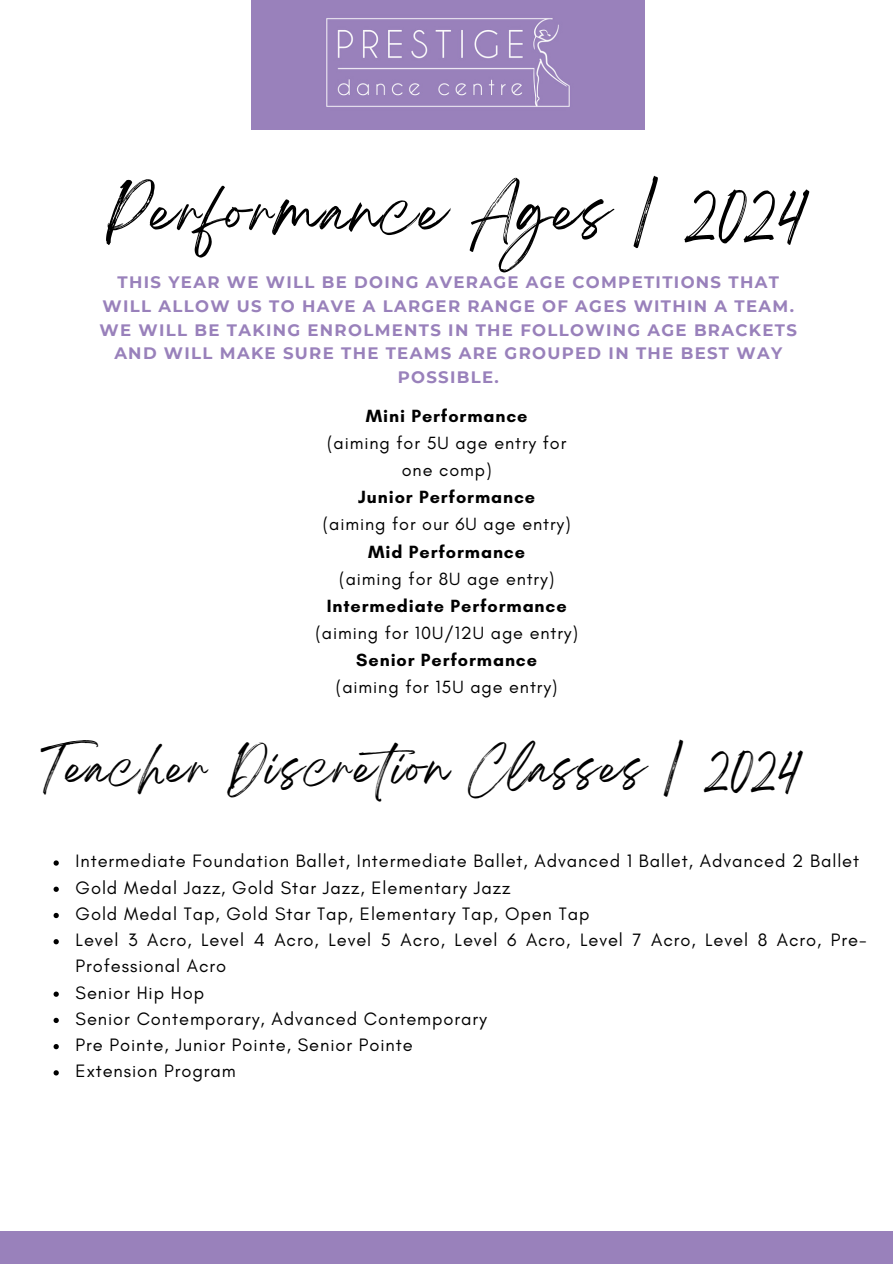
<style>
.page{position:relative;width:893px;height:1264px;background:#fff}
.page>*{position:absolute;margin:0;border:0;box-sizing:border-box;transform-origin:0 0}
.t1{font:50.25px "Breathing";letter-spacing:.05em;color:#000}
.t2{font:39.75px "Breathing";letter-spacing:.05em;color:#000}
.t3{font:18.3px/26.2px "Glacial Indifference";letter-spacing:.05em;color:#000}
.t4{font:18px/27px "Glacial Indifference";letter-spacing:.05em;color:#000;text-align:center}
.t5{font:700 18px "Glacial Indifference";letter-spacing:.05em;color:#000}
.t6{font:700 16.5px/23.7px "Montserrat";letter-spacing:.08em;color:#9981bb;text-align:center}
</style>
<div class="page">
<div style="left:251px;top:0;width:394px;height:130px;background:#9981bb"></div>
<div style="left:0;top:1231px;width:892px;height:32px;background:#9981bb"></div>
<img style="left:326px;top:18px;width:244px;height:89px">
<svg style="left:54px;top:860px;width:5px;height:5px"></svg>
<svg style="left:54px;top:886px;width:5px;height:5px"></svg>
<svg style="left:54px;top:912px;width:5px;height:6px"></svg>
<svg style="left:54px;top:939px;width:5px;height:5px"></svg>
<svg style="left:54px;top:991px;width:5px;height:5px"></svg>
<svg style="left:54px;top:1017px;width:5px;height:6px"></svg>
<svg style="left:54px;top:1044px;width:5px;height:5px"></svg>
<svg style="left:54px;top:1070px;width:5px;height:5px"></svg>
<p class="t1" style="left:107px;top:196px;width:694px">Performance Ages | 2024</p>
<p class="t6" style="left:103px;top:270px;width:693px">THIS YEAR WE WILL BE DOING AVERAGE AGE COMPETITIONS THAT<br>WILL ALLOW US TO HAVE A LARGER RANGE OF AGES WITHIN A TEAM.</p>
<p class="t6" style="left:100px;top:318px;width:698px">WE WILL BE TAKING ENROLMENTS IN THE FOLLOWING AGE BRACKETS<br>AND WILL MAKE SURE THE TEAMS ARE GROUPED IN THE BEST WAY<br>POSSIBLE.</p>
<p class="t5" style="left:366px;top:405px;width:163px">Mini Performance</p>
<p class="t4" style="left:327px;top:429px;width:240px">(aiming for 5U age entry for one comp)</p>
<p class="t5" style="left:358px;top:486px;width:178px">Junior Performance</p>
<p class="t4" style="left:323px;top:510px;width:249px">(aiming for our 6U age entry)</p>
<p class="t5" style="left:368px;top:540px;width:158px">Mid Performance</p>
<p class="t4" style="left:339px;top:564px;width:216px">(aiming for 8U age entry)</p>
<p class="t5" style="left:327px;top:594px;width:241px">Intermediate Performance</p>
<p class="t4" style="left:315px;top:618px;width:264px">(aiming for 10U/12U age entry)</p>
<p class="t5" style="left:356px;top:648px;width:182px">Senior Performance</p>
<p class="t4" style="left:336px;top:672px;width:223px">(aiming for 15U age entry)</p>
<p class="t2" style="left:41px;top:755px;width:756px">Teacher Discretion Classes | 2024</p>
<p class="t3" style="left:76px;top:847px;width:785px">Intermediate Foundation Ballet, Intermediate Ballet, Advanced 1 Ballet, Advanced 2 Ballet</p>
<p class="t3" style="left:76px;top:874px;width:436px">Gold Medal Jazz, Gold Star Jazz, Elementary Jazz</p>
<p class="t3" style="left:76px;top:900px;width:515px">Gold Medal Tap, Gold Star Tap, Elementary Tap, Open Tap</p>
<p class="t3" style="left:76px;top:926px;width:792px">Level 3 Acro, Level 4 Acro, Level 5 Acro, Level 6 Acro, Level 7 Acro, Level 8 Acro, Pre-<br>Professional Acro</p>
<p class="t3" style="left:76px;top:979px;width:130px">Senior Hip Hop</p>
<p class="t3" style="left:76px;top:1005px;width:412px">Senior Contemporary, Advanced Contemporary</p>
<p class="t3" style="left:76px;top:1031px;width:338px">Pre Pointe, Junior Pointe, Senior Pointe</p>
<p class="t3" style="left:76px;top:1057px;width:162px">Extension Program</p>
</div>
